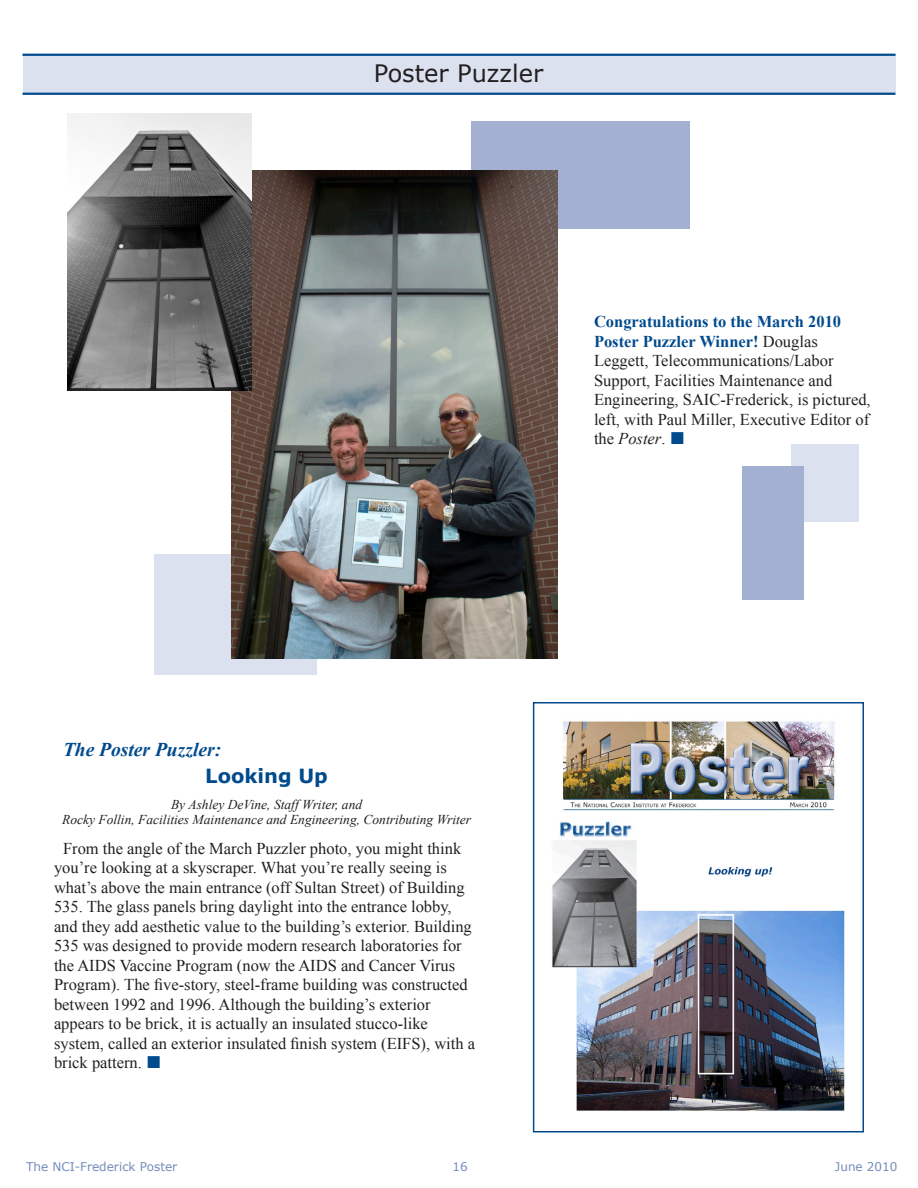
<style>
.page{position:relative;width:918px;height:1188px;background:#fff}
.page>*{position:absolute;margin:0;border:0;box-sizing:border-box;transform-origin:0 0}
._16pt_Section_Headin{font:24px "Verdana";color:#231f20}
.Main_Text{font:italic 700 19.5px "Times New Roman";color:#004a8d}
.Heading_1__2_lines{font:700 19.5px "Verdana";color:#004a8d}
.Main_Text-2{font:16.5px/19.5px "Times New Roman";color:#231f20}
.Byline{font:italic 13.5px/15px "Times New Roman";color:#231f20;text-align:center}
.t1{font:12px "Verdana";color:#748cbb}
.s1{font-weight:700;color:#004a8d}
.s2{font-style:italic}
</style>
<div class="page">
<div style="left:154px;top:554px;width:163px;height:121px;background:#dce1ef"></div>
<div style="left:471px;top:122px;width:219px;height:108px;background:#a3b0d2"></div>
<div style="left:791px;top:444px;width:67px;height:78px;background:#dce1ef"></div>
<div style="left:742px;top:467px;width:62px;height:133px;background:#a3b0d2"></div>
<div style="left:23px;top:55px;width:873px;height:38px;background:#dce1ef"></div>
<hr style="left:22px;top:93px;width:874px;height:2px;background:#004a8d">
<hr style="left:22px;top:54px;width:874px;height:2px;background:#004a8d">
<img style="left:552px;top:721px;width:293px;height:390px">
<div style="left:533px;top:702px;width:331px;height:430px;border:2px solid #004a8d"></div>
<img style="left:231px;top:171px;width:326px;height:488px">
<img style="left:68px;top:114px;width:183px;height:277px">
<p class="_16pt_Section_Headin" style="left:374px;top:58px;width:171px">Poster Puzzler</p>
<p class="Main_Text-2" style="left:594px;top:311px;width:278px"><span class="s1">Congratulations to the March 2010<br>Poster Puzzler Winner!</span> Douglas Leggett, Telecommunications/Labor Support, Facilities Maintenance and Engineering, SAIC-Frederick, is pictured, left, with Paul Miller, Executive Editor of the <span class="s2">Poster</span>.</p>
<p class="Main_Text" style="left:63px;top:736px;width:160px">The Poster Puzzler:</p>
<p class="Heading_1__2_lines" style="left:205px;top:764px;width:124px">Looking Up</p>
<p class="Byline" style="left:62px;top:796px;width:411px">By Ashley DeVine, Staff Writer, and<br>Rocky Follin, Facilities Maintenance and Engineering, Contributing Writer</p>
<p class="Main_Text-2" style="left:54px;top:838px;width:423px;text-indent:9px">From the angle of the March Puzzler photo, you might think you’re looking at a skyscraper. What you’re really seeing is what’s above the main entrance (off Sultan Street) of Building 535. The glass panels bring daylight into the entrance lobby, and they add aesthetic value to the building’s exterior. Building 535 was designed to provide modern research laboratories for the AIDS Vaccine Program (now the AIDS and Cancer Virus Program). The five-story, steel-frame building was constructed between 1992 and 1996. Although the building’s exterior appears to be brick, it is actually an insulated stucco-like system, called an exterior insulated finish system (EIFS), with a brick pattern.</p>
<p class="t1" style="left:26px;top:1159px;width:153px">The NCI-Frederick Poster</p>
<p class="t1" style="left:453px;top:1159px;width:17px">16</p>
<p class="t1" style="left:835px;top:1159px;width:64px">June 2010</p>
</div>
